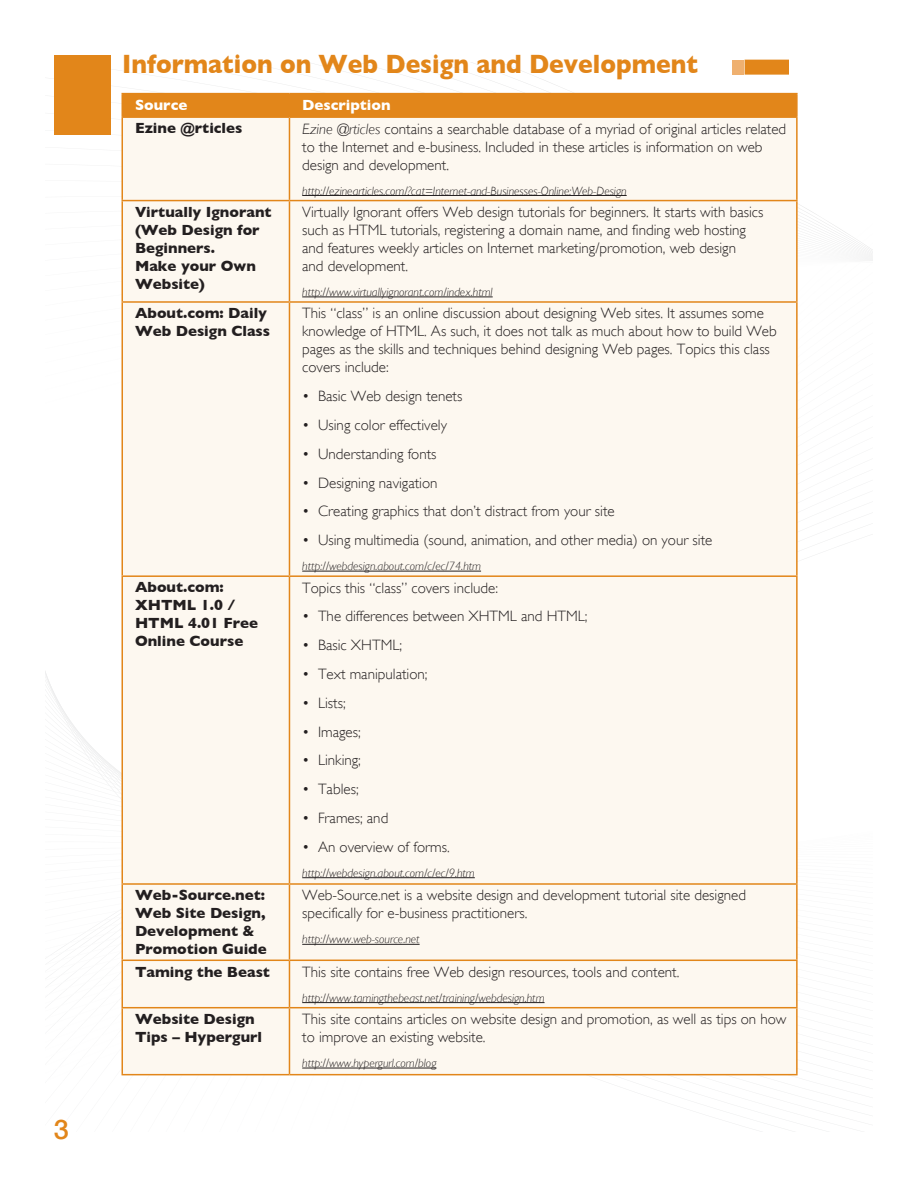
<style>
.page{position:relative;width:918px;height:1188px;background:#fff}
.page>*{position:absolute;margin:0;border:0;box-sizing:border-box;transform-origin:0 0}
.Page_bodytext{font:700 27px "Gill Sans";color:#e2861a;scale:.91 1}
.PageNumberRight{font:500 27px "Helvetica Neue";color:#e2861a}
.Page_bodytext-2{font:300 15px/18px "Gill Sans";color:#231f20}
.Page_bodytext-3{font:700 15px/18px "Gill Sans";color:#231f20}
.Page_bodytext-4{font:700 15px "Gill Sans";color:#fff}
.Page_bodytext-5{font:italic 300 12px "Gill Sans";color:#231f20}
.s1{font-style:italic}
</style>
<div class="page">
<div style="left:54px;top:55px;width:57px;height:80px;background:#e2861a"></div>
<div style="left:123px;top:118px;width:673px;height:956px;background:#fdf8f0"></div>
<hr style="left:122px;top:93px;width:167px;height:1px;background:#e2861a">
<hr style="left:289px;top:93px;width:509px;height:1px;background:#e2861a">
<div style="left:122px;top:94px;width:674px;height:22px;background:#e2861a"></div>
<hr style="left:796px;top:94px;width:2px;height:22px;background:#e2861a">
<hr style="left:122px;top:116px;width:167px;height:2px;background:#e2861a">
<hr style="left:289px;top:116px;width:509px;height:2px;background:#e2861a">
<hr style="left:122px;top:118px;width:1px;height:82px;background:#e2861a">
<hr style="left:289px;top:118px;width:1px;height:82px;background:#e2861a">
<hr style="left:796px;top:118px;width:2px;height:82px;background:#e2861a">
<hr style="left:122px;top:200px;width:167px;height:1px;background:#e2861a">
<hr style="left:122px;top:201px;width:1px;height:100px;background:#e2861a">
<hr style="left:289px;top:200px;width:509px;height:1px;background:#e2861a">
<hr style="left:289px;top:201px;width:1px;height:100px;background:#e2861a">
<hr style="left:796px;top:201px;width:2px;height:100px;background:#e2861a">
<hr style="left:122px;top:301px;width:167px;height:2px;background:#e2861a">
<hr style="left:122px;top:303px;width:1px;height:272px;background:#e2861a">
<hr style="left:289px;top:301px;width:509px;height:2px;background:#e2861a">
<hr style="left:289px;top:303px;width:1px;height:272px;background:#e2861a">
<hr style="left:796px;top:303px;width:2px;height:272px;background:#e2861a">
<hr style="left:122px;top:575px;width:167px;height:2px;background:#e2861a">
<hr style="left:122px;top:577px;width:1px;height:306px;background:#e2861a">
<hr style="left:289px;top:575px;width:509px;height:2px;background:#e2861a">
<hr style="left:289px;top:577px;width:1px;height:306px;background:#e2861a">
<hr style="left:796px;top:577px;width:2px;height:306px;background:#e2861a">
<hr style="left:122px;top:883px;width:167px;height:2px;background:#e2861a">
<hr style="left:122px;top:885px;width:1px;height:75px;background:#e2861a">
<hr style="left:289px;top:883px;width:509px;height:2px;background:#e2861a">
<hr style="left:289px;top:885px;width:1px;height:75px;background:#e2861a">
<hr style="left:796px;top:885px;width:2px;height:75px;background:#e2861a">
<hr style="left:122px;top:960px;width:167px;height:1px;background:#e2861a">
<hr style="left:122px;top:961px;width:1px;height:46px;background:#e2861a">
<hr style="left:289px;top:960px;width:509px;height:1px;background:#e2861a">
<hr style="left:289px;top:961px;width:1px;height:46px;background:#e2861a">
<hr style="left:796px;top:961px;width:2px;height:46px;background:#e2861a">
<hr style="left:122px;top:1007px;width:167px;height:1px;background:#e2861a">
<hr style="left:122px;top:1008px;width:1px;height:66px;background:#e2861a">
<hr style="left:289px;top:1007px;width:509px;height:1px;background:#e2861a">
<hr style="left:289px;top:1008px;width:1px;height:66px;background:#e2861a">
<hr style="left:796px;top:1008px;width:2px;height:66px;background:#e2861a">
<hr style="left:122px;top:1074px;width:167px;height:1px;background:#e2861a">
<hr style="left:289px;top:1074px;width:509px;height:1px;background:#e2861a">
<hr style="left:302px;top:195px;width:325px;height:1px;background:#231f20">
<hr style="left:302px;top:297px;width:191px;height:1px;background:#231f20">
<hr style="left:302px;top:571px;width:179px;height:1px;background:#231f20">
<hr style="left:302px;top:877px;width:173px;height:1px;background:#231f20">
<hr style="left:302px;top:944px;width:118px;height:1px;background:#231f20">
<hr style="left:302px;top:1002px;width:243px;height:1px;background:#231f20">
<hr style="left:302px;top:1068px;width:134px;height:1px;background:#231f20">
<div style="left:745px;top:60px;width:44px;height:15px;background:#e2861a"></div>
<div style="left:732px;top:60px;width:12px;height:15px;background:#efb06f"></div>
<p class="PageNumberRight" style="left:54px;top:1108px;width:17px">3</p>
<p class="Page_bodytext" style="left:122px;top:48px;width:634px">Information on Web Design and Development</p>
<p class="Page_bodytext-4" style="left:135px;top:96px;width:54px">Source</p>
<p class="Page_bodytext-4" style="left:302px;top:96px;width:90px">Description</p>
<p class="Page_bodytext-3" style="left:135px;top:119px;width:109px">Ezine @rticles</p>
<p class="Page_bodytext-2" style="left:302px;top:119px;width:486px"><span class="s1">Ezine @rticles</span> contains a searchable database of a myriad of original articles related to the Internet and e-business. Included in these articles is information on web design and development.</p>
<p class="Page_bodytext-5" style="left:302px;top:184px;width:326px">http://ezinearticles.com/?cat=Internet-and-Businesses-Online:Web-Design</p>
<p class="Page_bodytext-3" style="left:135px;top:203px;width:138px">Virtually Ignorant (Web Design for<br>Beginners.<br>Make your Own<br>Website)</p>
<p class="Page_bodytext-2" style="left:302px;top:202px;width:463px">Virtually Ignorant offers Web design tutorials for beginners. It starts with basics such as HTML tutorials, registering a domain name, and finding web hosting and features weekly articles on Internet marketing/promotion, web design<br>and development.</p>
<p class="Page_bodytext-5" style="left:302px;top:285px;width:192px">http://www.virtuallyignorant.com/index.html</p>
<p class="Page_bodytext-3" style="left:135px;top:304px;width:137px">About.com: Daily<br>Web Design Class</p>
<p class="Page_bodytext-2" style="left:302px;top:304px;width:476px">This “class” is an online discussion about designing Web sites. It assumes some knowledge of HTML. As such, it does not talk as much about how to build Web pages as the skills and techniques behind designing Web pages. Topics this class covers include:</p>
<p class="Page_bodytext-2" style="left:302px;top:387px;width:162px">• Basic Web design tenets</p>
<p class="Page_bodytext-2" style="left:302px;top:415px;width:146px">• Using color effectively</p>
<p class="Page_bodytext-2" style="left:302px;top:444px;width:136px">• Understanding fonts</p>
<p class="Page_bodytext-2" style="left:302px;top:473px;width:137px">• Designing navigation</p>
<p class="Page_bodytext-2" style="left:302px;top:502px;width:314px">• Creating graphics that don’t distract from your site</p>
<p class="Page_bodytext-2" style="left:302px;top:531px;width:412px">• Using multimedia (sound, animation, and other media) on your site</p>
<p class="Page_bodytext-5" style="left:302px;top:559px;width:180px">http://webdesign.about.com/c/ec/74.htm</p>
<p class="Page_bodytext-3" style="left:135px;top:578px;width:125px">About.com:<br>XHTML 1.0 /<br>HTML 4.01 Free<br>Online Course</p>
<p class="Page_bodytext-2" style="left:302px;top:578px;width:197px">Topics this “class” covers include:</p>
<p class="Page_bodytext-2" style="left:302px;top:607px;width:287px">• The differences between XHTML and HTML;</p>
<p class="Page_bodytext-2" style="left:302px;top:636px;width:101px">• Basic XHTML;</p>
<p class="Page_bodytext-2" style="left:302px;top:664px;width:127px">• Text manipulation;</p>
<p class="Page_bodytext-2" style="left:302px;top:693px;width:45px">• Lists;</p>
<p class="Page_bodytext-2" style="left:302px;top:722px;width:60px">• Images;</p>
<p class="Page_bodytext-2" style="left:302px;top:751px;width:60px">• Linking;</p>
<p class="Page_bodytext-2" style="left:302px;top:780px;width:58px">• Tables;</p>
<p class="Page_bodytext-2" style="left:302px;top:808px;width:88px">• Frames; and</p>
<p class="Page_bodytext-2" style="left:302px;top:837px;width:149px">• An overview of forms.</p>
<p class="Page_bodytext-5" style="left:302px;top:866px;width:174px">http://webdesign.about.com/c/ec/9.htm</p>
<p class="Page_bodytext-3" style="left:135px;top:886px;width:133px">Web-Source.net:<br>Web Site Design,<br>Development &amp;<br>Promotion Guide</p>
<p class="Page_bodytext-2" style="left:302px;top:886px;width:445px">Web-Source.net is a website design and development tutorial site designed specifically for e-business practitioners.</p>
<p class="Page_bodytext-5" style="left:302px;top:933px;width:119px">http://www.web-source.net</p>
<p class="Page_bodytext-3" style="left:135px;top:962px;width:136px">Taming the Beast</p>
<p class="Page_bodytext-2" style="left:302px;top:962px;width:379px">This site contains free Web design resources, tools and content.</p>
<p class="Page_bodytext-5" style="left:302px;top:991px;width:244px">http://www.tamingthebeast.net/training/webdesign.htm</p>
<p class="Page_bodytext-3" style="left:135px;top:1010px;width:129px">Website Design<br>Tips – Hypergurl</p>
<p class="Page_bodytext-2" style="left:302px;top:1009px;width:486px">This site contains articles on website design and promotion, as well as tips on how to improve an existing website.</p>
<p class="Page_bodytext-5" style="left:302px;top:1056px;width:136px">http://www.hypergurl.com/blog</p>
</div>
